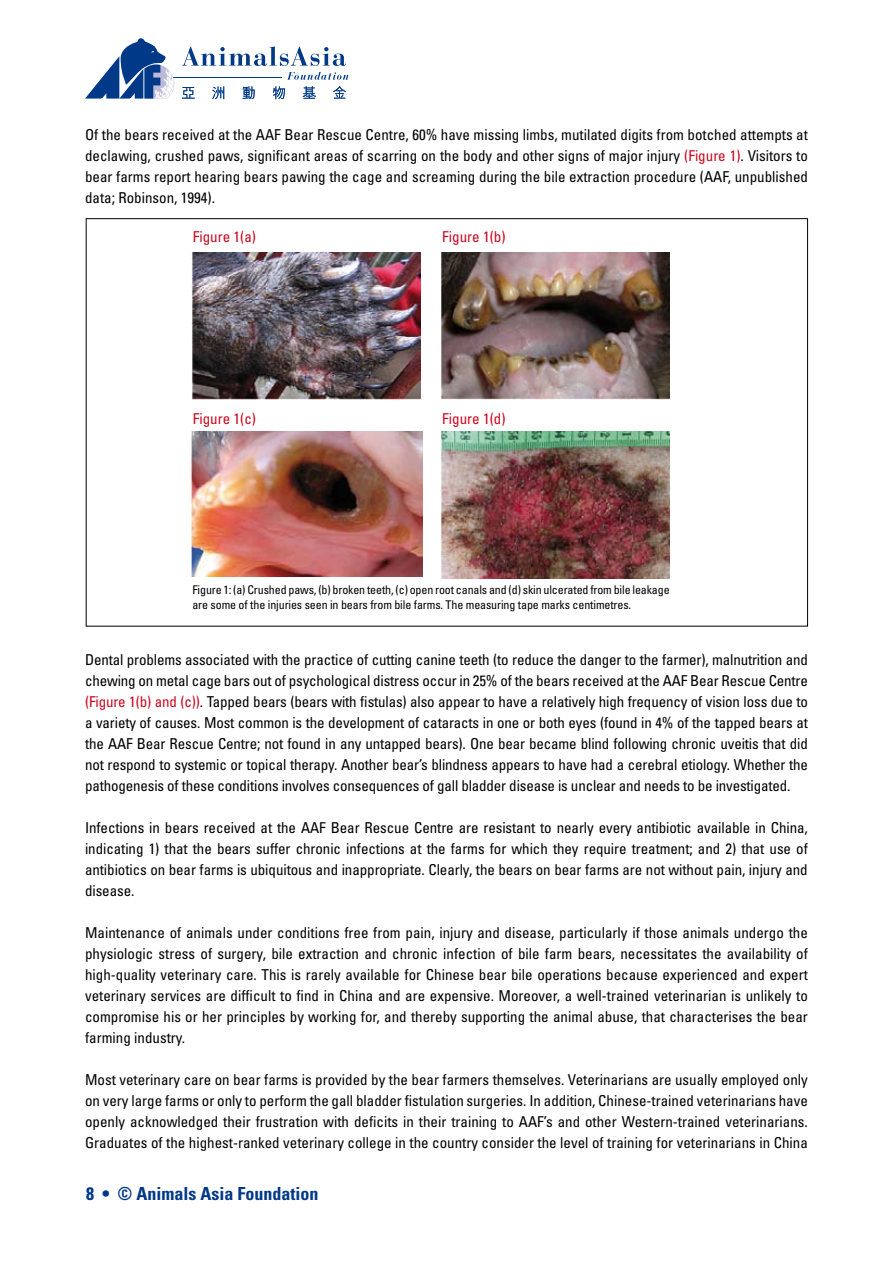
<style>
.page{position:relative;width:893px;height:1263px;background:#fff}
.page>*{position:absolute;margin:0;border:0;box-sizing:border-box;transform-origin:0 0}
.t1{font:700 condensed 18px "Univers";color:#003888}
.t2{font:condensed 15px/21px "Univers";color:#000;text-align:justify}
.t3{font:condensed 15px "Univers";color:#cc071e}
.t4{font:condensed 12px/15px "Univers";letter-spacing:-.01em;color:#000}
.s1{color:#cc071e}
</style>
<div class="page">
<hr style="left:173px;top:77px;width:108px;height:1px;background:#003988">
<svg style="left:182px;top:46px;width:164px;height:20px"></svg>
<svg style="left:287px;top:72px;width:61px;height:8px"></svg>
<svg style="left:85px;top:38px;width:89px;height:61px"></svg>
<svg style="left:182px;top:87px;width:13px;height:12px"></svg>
<svg style="left:212px;top:86px;width:12px;height:13px"></svg>
<svg style="left:242px;top:86px;width:13px;height:13px"></svg>
<svg style="left:273px;top:86px;width:12px;height:13px"></svg>
<svg style="left:303px;top:86px;width:13px;height:13px"></svg>
<svg style="left:333px;top:86px;width:13px;height:13px"></svg>
<img style="left:192px;top:252px;width:229px;height:147px">
<img style="left:441px;top:252px;width:228px;height:148px">
<img style="left:192px;top:431px;width:230px;height:145px">
<img style="left:441px;top:431px;width:228px;height:147px">
<p class="t2" style="left:85px;top:123px;width:724px">Of the bears received at the AAF Bear Rescue Centre, 60% have missing limbs, mutilated digits from botched attempts at declawing, crushed paws, significant areas of scarring on the body and other signs of major injury <span class="s1">(Figure 1)</span>. Visitors to bear farms report hearing bears pawing the cage and screaming during the bile extraction procedure (AAF, unpublished data; Robinson, 1994).</p>
<p class="t3" style="left:193px;top:227px;width:65px">Figure 1(a)</p>
<p class="t3" style="left:442px;top:227px;width:65px">Figure 1(b)</p>
<p class="t3" style="left:193px;top:409px;width:65px">Figure 1(c)</p>
<p class="t3" style="left:442px;top:409px;width:65px">Figure 1(d)</p>
<p class="t4" style="left:192px;top:582px;width:479px">Figure 1: (a) Crushed paws, (b) broken teeth, (c) open root canals and (d) skin ulcerated from bile leakage are some of the injuries seen in bears from bile farms. The measuring tape marks centimetres.</p>
<p class="t2" style="left:85px;top:648px;width:724px">Dental problems associated with the practice of cutting canine teeth (to reduce the danger to the farmer), malnutrition and chewing on metal cage bars out of psychological distress occur in 25% of the bears received at the AAF Bear Rescue Centre <span class="s1">(Figure 1(b) and (c))</span>. Tapped bears (bears with fistulas) also appear to have a relatively high frequency of vision loss due to a variety of causes. Most common is the development of cataracts in one or both eyes (found in 4% of the tapped bears at the AAF Bear Rescue Centre; not found in any untapped bears). One bear became blind following chronic uveitis that did not respond to systemic or topical therapy. Another bear’s blindness appears to have had a cerebral etiology. Whether the pathogenesis of these conditions involves consequences of gall bladder disease is unclear and needs to be investigated.</p>
<p class="t2" style="left:85px;top:816px;width:724px">Infections in bears received at the AAF Bear Rescue Centre are resistant to nearly every antibiotic available in China, indicating 1) that the bears suffer chronic infections at the farms for which they require treatment; and 2) that use of antibiotics on bear farms is ubiquitous and inappropriate. Clearly, the bears on bear farms are not without pain, injury and disease.</p>
<p class="t2" style="left:85px;top:921px;width:724px">Maintenance of animals under conditions free from pain, injury and disease, particularly if those animals undergo the physiologic stress of surgery, bile extraction and chronic infection of bile farm bears, necessitates the availability of high-quality veterinary care. This is rarely available for Chinese bear bile operations because experienced and expert veterinary services are difficult to find in China and are expensive. Moreover, a well-trained veterinarian is unlikely to compromise his or her principles by working for, and thereby supporting the animal abuse, that characterises the bear farming industry.</p>
<p class="t2" style="left:85px;top:1068px;width:724px">Most veterinary care on bear farms is provided by the bear farmers themselves. Veterinarians are usually employed only on very large farms or only to perform the gall bladder fistulation surgeries. In addition, Chinese-trained veterinarians have openly acknowledged their frustration with deficits in their training to AAF’s and other Western-trained veterinarians.<br>Graduates of the highest-ranked veterinary college in the country consider the level of training for veterinarians in China</p>
<p class="t1" style="left:102px;top:1182px;width:218px">• © Animals Asia Foundation</p>
</div>
